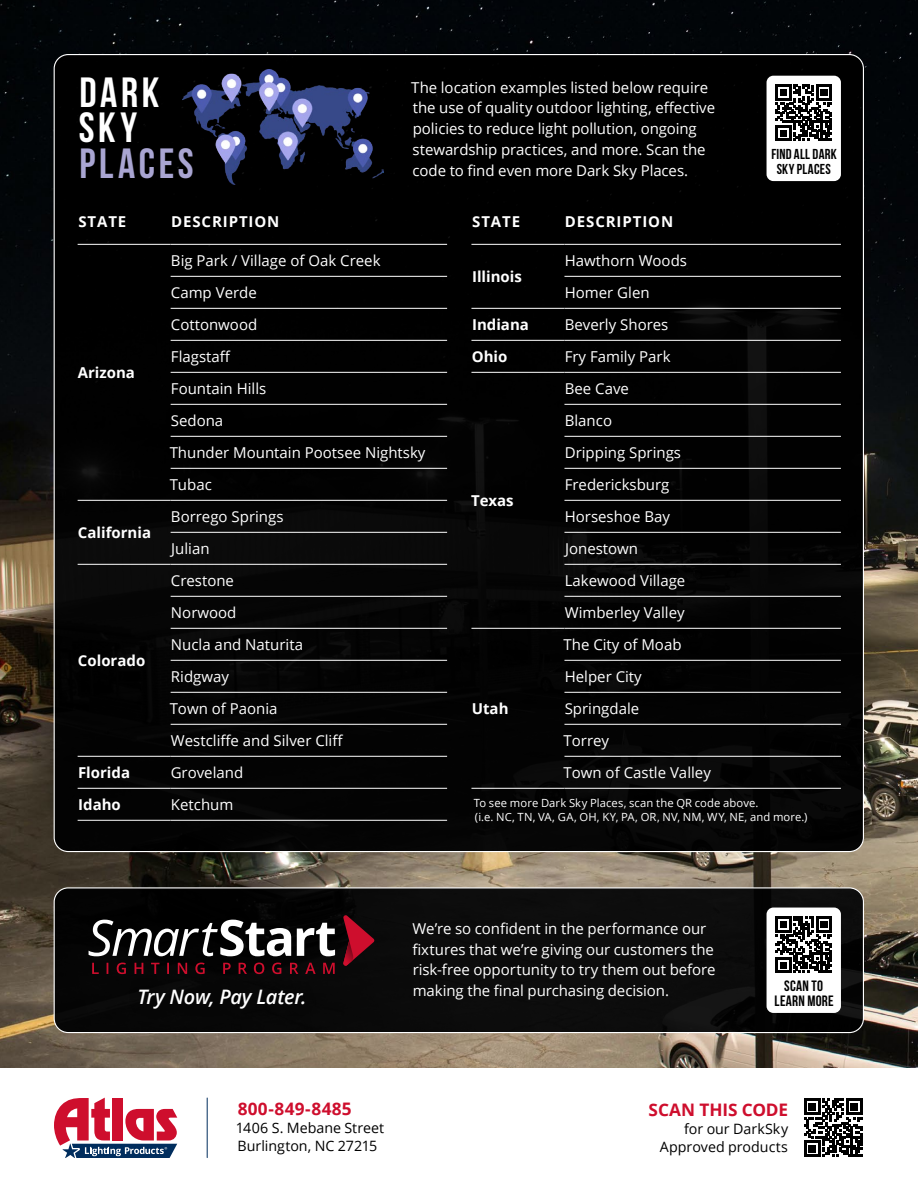
<style>
.page{position:relative;width:918px;height:1188px;background:#fff}
.page>*{position:absolute;margin:0;border:0;box-sizing:border-box;transform-origin:0 0}
.t1{font:700 42.15px/35.5px "Bebas Neue";letter-spacing:.085em;color:#fff}
.t2{font:700 42.15px "Bebas Neue";letter-spacing:.09em;color:#a9a5d2}
.t3{font:italic 600 19.95px "Open Sans";letter-spacing:-.015em;color:#fff}
.t4{font:700 17.25px "Open Sans";letter-spacing:.005em;color:#ce0e2d}
.t5{font:15px/32px "Open Sans";color:#fff}
.t6{font:700 15px "Open Sans";color:#fff}
.t7{font:700 15px "Open Sans";letter-spacing:.06em;color:#fff}
.t8{font:700 15px "Bebas Neue";letter-spacing:.015em;color:#000}
.t9{font:700 14.4px/14.2px "Bebas Neue";letter-spacing:.015em;color:#000;text-align:center}
.t10{font:14.25px/18px "Open Sans";color:#000}
.t11{font:11.25px/13.5px "Open Sans";letter-spacing:.01em;color:#fff}
</style>
<div class="page">
<img style="left:0;top:0;width:918px;height:1068px">
<svg style="left:54px;top:1098px;width:123px;height:60px"></svg>
<hr style="left:207px;top:1098px;width:1px;height:60px;background:#002d5d">
<svg style="left:804px;top:1099px;width:58px;height:58px"></svg>
<img style="left:55px;top:55px;width:808px;height:796px">
<hr style="left:78px;top:244px;width:93px;height:1px;background:#fff">
<hr style="left:171px;top:244px;width:276px;height:1px;background:#fff">
<hr style="left:171px;top:276px;width:276px;height:1px;background:#fff">
<hr style="left:171px;top:308px;width:276px;height:1px;background:#fff">
<hr style="left:171px;top:340px;width:276px;height:1px;background:#fff">
<hr style="left:171px;top:372px;width:276px;height:1px;background:#fff">
<hr style="left:171px;top:404px;width:276px;height:1px;background:#fff">
<hr style="left:171px;top:436px;width:276px;height:1px;background:#fff">
<hr style="left:171px;top:468px;width:276px;height:1px;background:#fff">
<hr style="left:78px;top:500px;width:93px;height:1px;background:#fff">
<hr style="left:171px;top:500px;width:276px;height:1px;background:#fff">
<hr style="left:171px;top:532px;width:276px;height:1px;background:#fff">
<hr style="left:78px;top:564px;width:93px;height:1px;background:#fff">
<hr style="left:171px;top:564px;width:276px;height:1px;background:#fff">
<hr style="left:171px;top:596px;width:276px;height:1px;background:#fff">
<hr style="left:171px;top:628px;width:276px;height:1px;background:#fff">
<hr style="left:171px;top:660px;width:276px;height:1px;background:#fff">
<hr style="left:171px;top:692px;width:276px;height:1px;background:#fff">
<hr style="left:171px;top:724px;width:276px;height:1px;background:#fff">
<hr style="left:78px;top:756px;width:93px;height:1px;background:#fff">
<hr style="left:171px;top:756px;width:276px;height:1px;background:#fff">
<hr style="left:78px;top:788px;width:93px;height:1px;background:#fff">
<hr style="left:171px;top:788px;width:276px;height:1px;background:#fff">
<hr style="left:78px;top:820px;width:93px;height:1px;background:#fff">
<hr style="left:171px;top:820px;width:276px;height:1px;background:#fff">
<hr style="left:471px;top:244px;width:93px;height:1px;background:#fff">
<hr style="left:564px;top:244px;width:277px;height:1px;background:#fff">
<hr style="left:564px;top:276px;width:277px;height:1px;background:#fff">
<hr style="left:471px;top:308px;width:93px;height:1px;background:#fff">
<hr style="left:564px;top:308px;width:277px;height:1px;background:#fff">
<hr style="left:471px;top:340px;width:93px;height:1px;background:#fff">
<hr style="left:564px;top:340px;width:277px;height:1px;background:#fff">
<hr style="left:471px;top:372px;width:93px;height:1px;background:#fff">
<hr style="left:564px;top:372px;width:277px;height:1px;background:#fff">
<hr style="left:564px;top:404px;width:277px;height:1px;background:#fff">
<hr style="left:564px;top:436px;width:277px;height:1px;background:#fff">
<hr style="left:564px;top:468px;width:277px;height:1px;background:#fff">
<hr style="left:564px;top:500px;width:277px;height:1px;background:#fff">
<hr style="left:564px;top:532px;width:277px;height:1px;background:#fff">
<hr style="left:564px;top:564px;width:277px;height:1px;background:#fff">
<hr style="left:564px;top:596px;width:277px;height:1px;background:#fff">
<hr style="left:471px;top:628px;width:93px;height:1px;background:#fff">
<hr style="left:564px;top:628px;width:277px;height:1px;background:#fff">
<hr style="left:564px;top:660px;width:277px;height:1px;background:#fff">
<hr style="left:564px;top:692px;width:277px;height:1px;background:#fff">
<hr style="left:564px;top:724px;width:277px;height:1px;background:#fff">
<hr style="left:564px;top:756px;width:277px;height:1px;background:#fff">
<hr style="left:471px;top:788px;width:93px;height:1px;background:#fff">
<hr style="left:564px;top:788px;width:277px;height:1px;background:#fff">
<img style="left:183px;top:70px;width:201px;height:114px">
<div style="left:767px;top:76px;width:74px;height:105px;background:#fff;border-radius:7px"></div>
<svg style="left:776px;top:85px;width:56px;height:56px"></svg>
<img style="left:55px;top:888px;width:808px;height:144px">
<div style="left:54px;top:887px;width:810px;height:146px;border:1px solid #fff;border-radius:14px"></div>
<div style="left:767px;top:908px;width:74px;height:105px;background:#fff;border-radius:7px"></div>
<svg style="left:776px;top:917px;width:56px;height:56px"></svg>
<svg style="left:89px;top:920px;width:246px;height:36px"></svg>
<svg style="left:92px;top:963px;width:243px;height:11px;background:#36070f"></svg>
<svg style="left:343px;top:915px;width:31px;height:51px;background:#640b19"></svg>
<div style="left:128px;top:977px;width:188px;height:44px;background:#000"></div>
<h1 class="t1" style="left:79px;top:74px;width:82px">DARK<br>SKY</h1>
<h1 class="t2" style="left:79px;top:140px;width:116px">PLACES</h1>
<p class="t9" style="left:771px;top:147px;width:67px">FIND ALL DARK<br>SKY PLACES</p>
<p class="t5" style="left:411px;top:76px;width:305px;line-height:20.9px">The location examples listed below require the use of quality outdoor lighting, effective policies to reduce light pollution, ongoing stewardship practices, and more. Scan the code to find even more Dark Sky Places.</p>
<p class="t6" style="left:78px;top:211px;width:49px">STATE</p>
<p class="t7" style="left:171px;top:211px;width:110px">DESCRIPTION</p>
<p class="t6" style="left:78px;top:362px;width:59px">Arizona</p>
<p class="t6" style="left:78px;top:522px;width:75px">California</p>
<p class="t6" style="left:78px;top:650px;width:69px">Colorado</p>
<p class="t5" style="left:170px;top:244px;width:257px">Big Park / Village of Oak Creek<br>Camp Verde<br>Cottonwood<br>Flagstaff<br>Fountain Hills<br>Sedona<br>Thunder Mountain Pootsee Nightsky<br>Tubac</p>
<p class="t5" style="left:171px;top:500px;width:114px">Borrego Springs<br>Julian</p>
<p class="t5" style="left:170px;top:564px;width:175px">Crestone<br>Norwood<br>Nucla and Naturita<br>Ridgway<br>Town of Paonia<br>Westcliffe and Silver Cliff</p>
<p class="t6" style="left:78px;top:762px;width:54px">Florida</p>
<p class="t5" style="left:171px;top:756px;width:74px">Groveland</p>
<p class="t6" style="left:78px;top:794px;width:44px">Idaho</p>
<p class="t5" style="left:171px;top:788px;width:64px">Ketchum</p>
<p class="t6" style="left:472px;top:211px;width:49px">STATE</p>
<p class="t7" style="left:565px;top:211px;width:110px">DESCRIPTION</p>
<p class="t6" style="left:472px;top:266px;width:51px">Illinois</p>
<p class="t5" style="left:565px;top:244px;width:124px">Hawthorn Woods<br>Homer Glen</p>
<p class="t6" style="left:472px;top:314px;width:58px">Indiana</p>
<p class="t5" style="left:565px;top:308px;width:105px">Beverly Shores</p>
<p class="t6" style="left:472px;top:346px;width:37px">Ohio</p>
<p class="t5" style="left:565px;top:340px;width:107px">Fry Family Park</p>
<p class="t6" style="left:471px;top:490px;width:44px">Texas</p>
<p class="t6" style="left:472px;top:698px;width:38px">Utah</p>
<p class="t5" style="left:565px;top:372px;width:122px">Bee Cave<br>Blanco<br>Dripping Springs<br>Fredericksburg<br>Horseshoe Bay<br>Jonestown<br>Lakewood Village<br>Wimberley Valley</p>
<p class="t5" style="left:564px;top:628px;width:149px">The City of Moab<br>Helper City<br>Springdale<br>Torrey<br>Town of Castle Valley</p>
<p class="t11" style="left:474px;top:796px;width:335px">To see more Dark Sky Places, scan the QR code above.<br>(i.e. NC, TN, VA, GA, OH, KY, PA, OR, NV, NM, WY, NE, and more.)</p>
<p class="t5" style="left:412px;top:918px;width:305px;line-height:20.9px">We’re so confident in the performance our fixtures that we’re giving our customers the risk-free opportunity to try them out before making the final purchasing decision.</p>
<p class="t8" style="left:784px;top:978px;width:40px">SCAN TO</p>
<h2 class="t3" style="left:138px;top:983px;width:170px">Try Now, Pay Later.</h2>
<p class="t8" style="left:775px;top:993px;width:60px">LEARN MORE</p>
<p class="t4" style="left:238px;top:1097px;width:116px">800-849-8485</p>
<p class="t10" style="left:236px;top:1119px;width:150px">1406 S. Mebane Street<br>Burlington, NC 27215</p>
<p class="t4" style="left:649px;top:1098px;width:141px">SCAN THIS CODE</p>
<p class="t10" style="left:660px;top:1119px;width:130px;text-align:right">for our DarkSky<br>Approved products</p>
</div>
